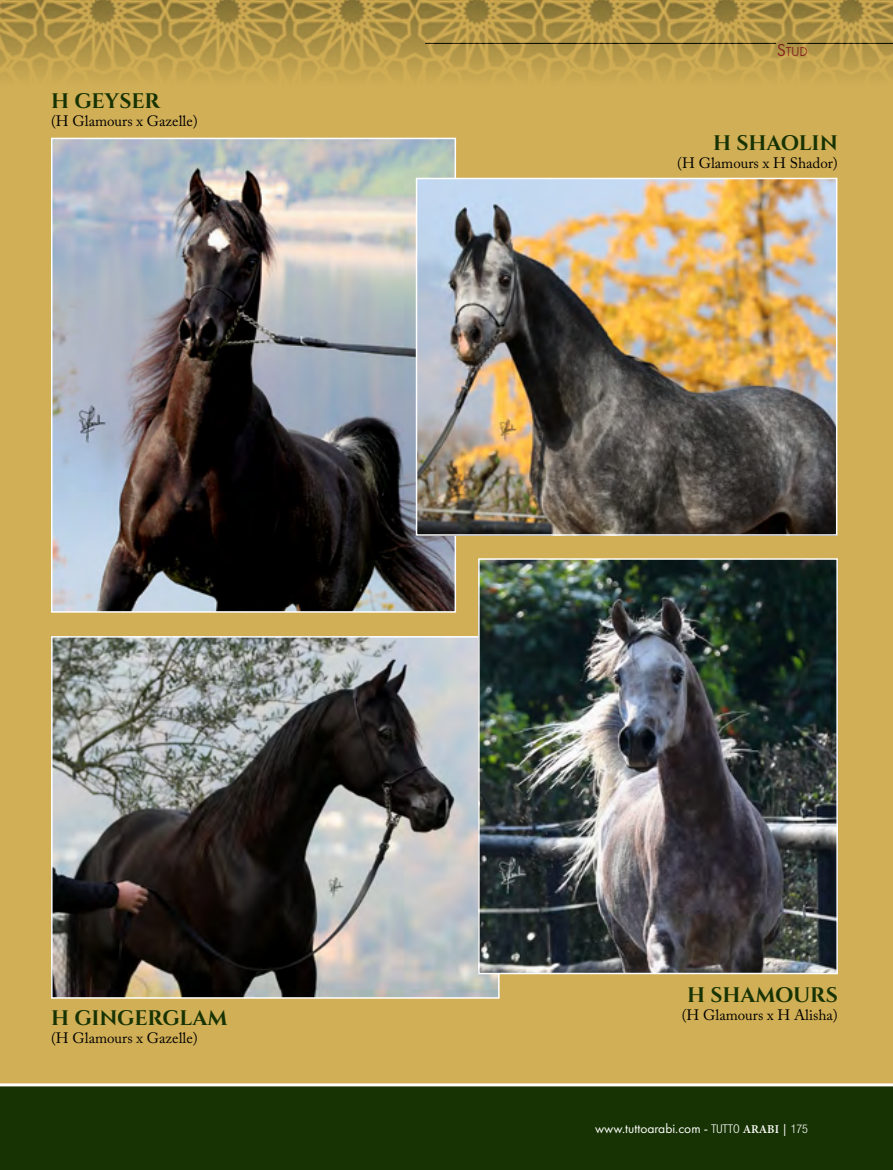
<style>
.page{position:relative;width:893px;height:1170px;background:#fff}
.page>*{position:absolute;margin:0;border:0;box-sizing:border-box;transform-origin:0 0}
.t1{font:700 21px "Cinzel";letter-spacing:-.005em;color:#173303}
.t2{font:15px "Adobe Caslon Pro";color:#000}
.t3{font:13.5px "Futura PT";color:#fff}
.t4{font:13.5px "Futura PT";color:#9c2724}
.s1{font-size:18px}
.s2{font-family:"Helvetica Neue LT Std";font-weight:300;font-stretch:condensed;font-size:12px}
.s3{font-family:"Minion Pro";font-weight:600;font-size:12px}
.s4{font-size:12px}
</style>
<div class="page">
<div style="left:0;top:0;width:893px;height:1169px;background:#d1af56"></div>
<div style="left:0;top:1084px;width:893px;height:85px;background:#173303"></div>
<hr style="left:0;top:1083px;width:893px;height:3px;background:#fff">
<img style="left:54px;top:141px;width:399px;height:468px">
<div style="left:51px;top:138px;width:405px;height:474px;border:2px solid #fff"></div>
<img style="left:419px;top:181px;width:415px;height:351px">
<div style="left:416px;top:178px;width:421px;height:357px;border:2px solid #fff"></div>
<img style="left:0;top:0;width:893px;height:76px">
<img style="left:54px;top:639px;width:443px;height:356px">
<div style="left:51px;top:636px;width:449px;height:362px;border:2px solid #fff"></div>
<img style="left:481px;top:561px;width:354px;height:410px">
<div style="left:478px;top:558px;width:360px;height:416px;border:2px solid #fff"></div>
<h1 class="t1" style="left:51px;top:88px;width:111px">H GEYSER</h1>
<p class="t2" style="left:51px;top:112px;width:148px">(H Glamours x Gazelle)</p>
<h1 class="t1" style="left:51px;top:1005px;width:178px">H GINGERGLAM</h1>
<p class="t2" style="left:51px;top:1028px;width:148px">(H Glamours x Gazelle)</p>
<p class="t4" style="left:777px;top:44px;width:33px"><span class="s1">S</span>TUD</p>
<h1 class="t1" style="left:713px;top:130px;width:126px">H SHAOLIN</h1>
<p class="t2" style="left:677px;top:154px;width:162px">(H Glamours x H Shador)</p>
<h1 class="t1" style="left:687px;top:982px;width:152px">H SHAMOURS</h1>
<p class="t2" style="left:682px;top:1006px;width:158px">(H Glamours x H Alisha)</p>
<p class="t3" style="left:595px;top:1119px;width:214px">www.tuttoarabi.com - <span class="s2">TUTTO</span> <span class="s3">ARABI</span> <span class="s4">|</span> <span class="s2">175</span></p>
</div>
